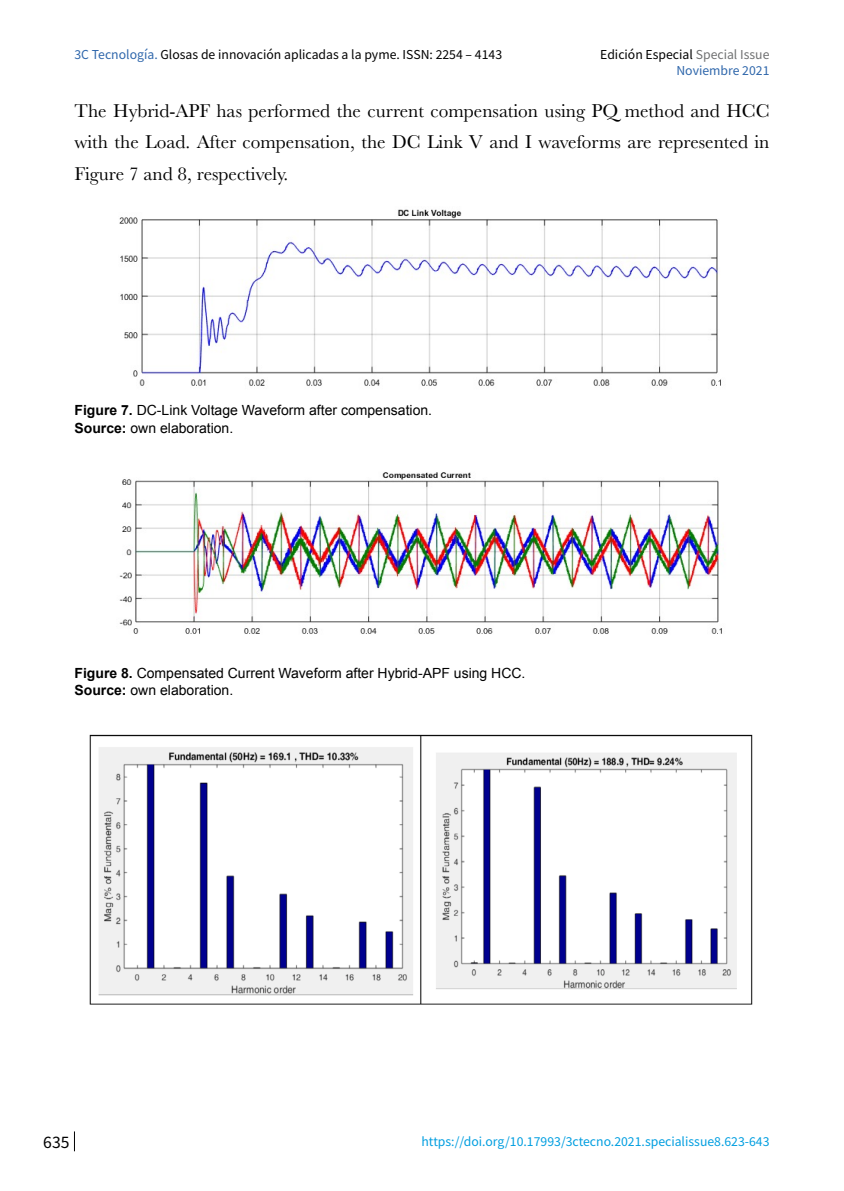
<style>
.page{position:relative;width:844px;height:1191px;background:#fff}
.page>*{position:absolute;margin:0;border:0;box-sizing:border-box;transform-origin:0 0}
.t1{font:19.25px/31.5px "Baskerville";color:#000;text-align:justify}
.t2{font:15.75px "Noto Sans HK";color:#000}
.t3{font:14px/17.5px "Arial";color:#000}
.t4{font:12.25px/15.8px "Noto Sans HK";color:#000;text-align:right}
.t5{font:12.25px "Noto Sans HK";color:#009ee0}
.s1{color:#2e66ab}
.s2{color:#707172}
.s3{font-weight:700}
</style>
<div class="page">
<svg style="left:74px;top:1131px;width:1px;height:20px"></svg>
<img style="left:119px;top:209px;width:602px;height:177px">
<img style="left:119px;top:472px;width:605px;height:162px">
<img style="left:89px;top:734px;width:664px;height:271px">
<p class="t4" style="left:74px;top:47px;width:429px"><span class="s1">3C Tecnología.</span> Glosas de innovación aplicadas a la pyme. ISSN: 2254 – 4143</p>
<p class="t4" style="left:600px;top:47px;width:171px">Edición Especial <span class="s2">Special Issue<br></span><span class="s1">Noviembre 2021</span></p>
<p class="t1" style="left:74px;top:95px;width:696px">The Hybrid-APF has performed the current compensation using PQ method and HCC with the Load. After compensation, the DC Link V and I waveforms are represented in Figure 7 and 8, respectively.</p>
<p class="t3" style="left:74px;top:401px;width:359px"><span class="s3">Figure 7.</span> DC-Link Voltage Waveform after compensation.<br><span class="s3">Source:</span> own elaboration.</p>
<p class="t3" style="left:74px;top:664px;width:452px"><span class="s3">Figure 8.</span> Compensated Current Waveform after Hybrid-APF using HCC.<br><span class="s3">Source:</span> own elaboration.</p>
<p class="t2" style="left:43px;top:1133px;width:28px">635</p>
<p class="t5" style="left:421px;top:1134px;width:349px">https://doi.org/10.17993/3ctecno.2021.specialissue8.623-643</p>
</div>
